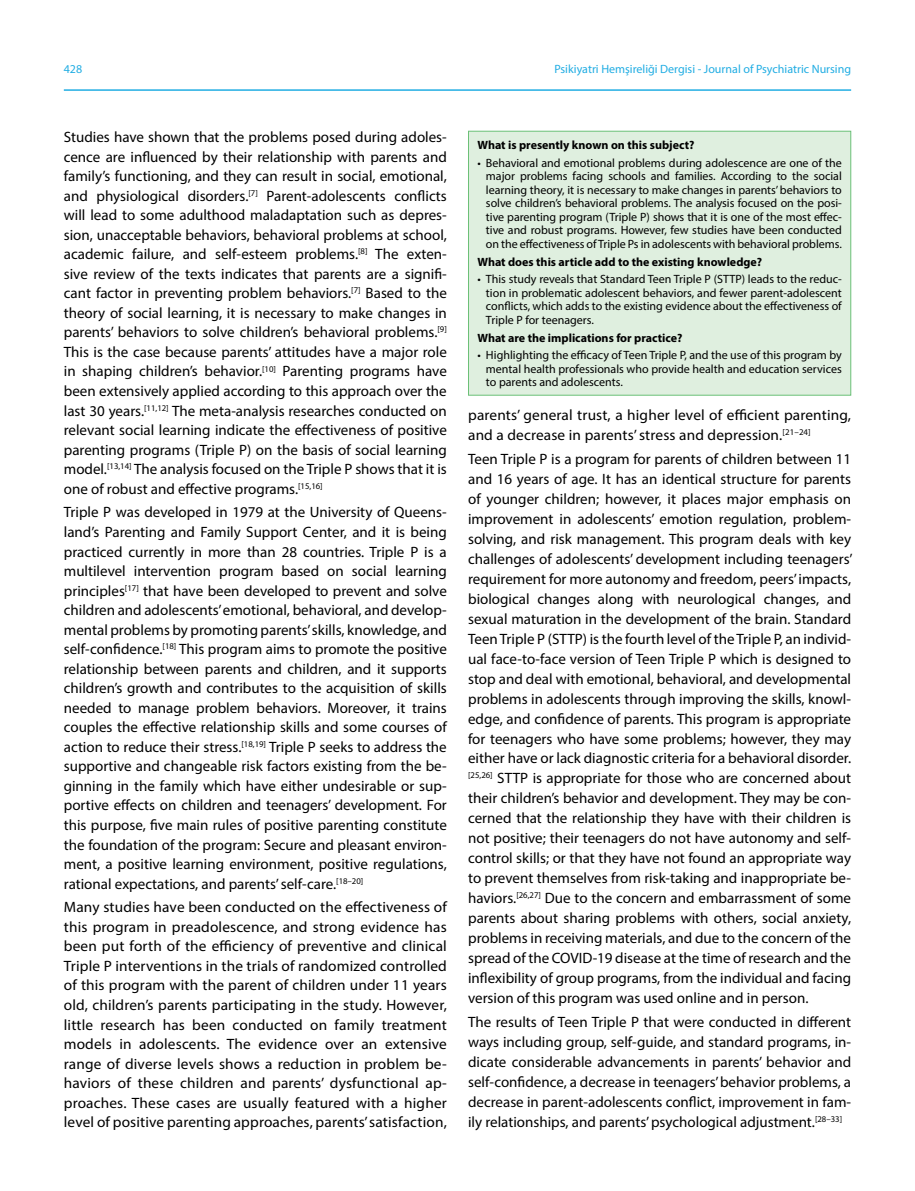
<style>
.page{position:relative;width:915px;height:1191px;background:#fff}
.page>*{position:absolute;margin:0;border:0;box-sizing:border-box;transform-origin:0 0}
.t1{font:15px/19.5px "Myriad Pro";color:#000;text-align:justify}
.t2{font:12px/13.5px "Myriad Pro";color:#000;text-align:justify}
.t3{font:700 12px "Myriad Pro";color:#000}
.t4{font:12px "Myriad Pro";color:#21ade3}
</style>
<div class="page">
<hr style="left:64px;top:89px;width:786px;height:2px;background:#21ade3">
<div style="left:468px;top:131px;width:382px;height:264px;background:#dfefdf;border:1px solid #6bc077"></div>
<p class="t4" style="left:64px;top:61px;width:20px">428</p>
<p class="t4" style="left:554px;top:61px;width:298px">Psikiyatri Hemşireliği Dergisi - Journal of Psychiatric Nursing</p>
<p class="t1" style="left:64px;top:127px;width:384px">Studies have shown that the problems posed during adoles&shy;cence are influenced by their relationship with parents and family’s functioning, and they can result in social, emotional, and physiological disorders.<sup>[7]</sup> Parent-adolescents conflicts will lead to some adulthood maladaptation such as depres&shy;sion, unacceptable behaviors, behavioral problems at school, academic failure, and self-esteem problems.<sup>[8]</sup> The exten&shy;sive review of the texts indicates that parents are a signifi&shy;cant factor in preventing problem behaviors.<sup>[7]</sup> Based to the theory of social learning, it is necessary to make changes in parents’ behaviors to solve children’s behavioral problems.<sup>[9] </sup>This is the case because parents’ attitudes have a major role in shaping children’s behavior.<sup>[10]</sup> Parenting programs have been extensively applied according to this approach over the last 30 years.<sup>[11,12]</sup> The meta-analysis researches conducted on relevant social learning indicate the effectiveness of positive parenting programs (Triple P) on the basis of social learning model.<sup>[13,14]</sup> The analysis focused on the Triple P shows that it is one of robust and effective programs.<sup>[15,16]</sup></p>
<p class="t1" style="left:64px;top:502px;width:384px">Triple P was developed in 1979 at the University of Queens&shy;land’s Parenting and Family Support Center, and it is being practiced currently in more than 28 countries. Triple P is a multilevel intervention program based on social learning principles<sup>[17]</sup> that have been developed to prevent and solve children and adolescents’ emotional, behavioral, and develop&shy;mental problems by promoting parents’ skills, knowledge, and self-confidence.<sup>[18]</sup> This program aims to promote the positive relationship between parents and children, and it supports children’s growth and contributes to the acquisition of skills needed to manage problem behaviors. Moreover, it trains couples the effective relationship skills and some courses of action to reduce their stress.<sup>[18,19]</sup> Triple P seeks to address the supportive and changeable risk factors existing from the be&shy;ginning in the family which have either undesirable or sup&shy;portive effects on children and teenagers’ development. For this purpose, five main rules of positive parenting constitute the foundation of the program: Secure and pleasant environ&shy;ment, a positive learning environment, positive regulations, rational expectations, and parents’ self-care.<sup>[18–20]</sup></p>
<p class="t1" style="left:64px;top:897px;width:384px">Many studies have been conducted on the effectiveness of this program in preadolescence, and strong evidence has been put forth of the efficiency of preventive and clinical Triple P interventions in the trials of randomized controlled of this program with the parent of children under 11 years old, children’s parents participating in the study. However, little research has been conducted on family treatment models in adolescents. The evidence over an extensive range of diverse levels shows a reduction in problem be&shy;haviors of these children and parents’ dysfunctional ap&shy;proaches. These cases are usually featured with a higher level of positive parenting approaches, parents’ satisfaction,</p>
<p class="t3" style="left:477px;top:137px;width:218px">What is presently known on this subject?</p>
<p class="t2" style="left:486px;top:156px;width:357px;text-indent:-9px">• Behavioral and emotional problems during adolescence are one of the major problems facing schools and families. According to the social learning theory, it is necessary to make changes in parents’ behaviors to solve children’s behavioral problems. The analysis focused on the posi&shy;tive parenting program (Triple P) shows that it is one of the most effec&shy;tive and robust programs. However, few studies have been conducted on the effectiveness of Triple Ps in adolescents with behavioral problems.</p>
<p class="t3" style="left:477px;top:254px;width:286px">What does this article add to the existing knowledge?</p>
<p class="t2" style="left:486px;top:272px;width:357px;text-indent:-9px">• This study reveals that Standard Teen Triple P (STTP) leads to the reduc&shy;tion in problematic adolescent behaviors, and fewer parent-adolescent conflicts, which adds to the existing evidence about the effectiveness of Triple P for teenagers.</p>
<p class="t3" style="left:477px;top:330px;width:206px">What are the implications for practice?</p>
<p class="t2" style="left:486px;top:348px;width:357px;text-indent:-9px">• Highlighting the efficacy of Teen Triple P, and the use of this program by mental health professionals who provide health and education services to parents and adolescents.</p>
<p class="t1" style="left:468px;top:404px;width:384px;line-height:20px">parents’ general trust, a higher level of efficient parenting, and a decrease in parents’ stress and depression.<sup>[21–24]</sup></p>
<p class="t1" style="left:468px;top:448px;width:385px;line-height:20px">Teen Triple P is a program for parents of children between 11 and 16 years of age. It has an identical structure for parents of younger children; however, it places major emphasis on improvement in adolescents’ emotion regulation, problem&shy;solving, and risk management. This program deals with key challenges of adolescents’ development including teenagers’ requirement for more autonomy and freedom, peers’ impacts, biological changes along with neurological changes, and sexual maturation in the development of the brain. Standard Teen Triple P (STTP) is the fourth level of the Triple P, an individ&shy;ual face-to-face version of Teen Triple P which is designed to stop and deal with emotional, behavioral, and developmental problems in adolescents through improving the skills, knowl&shy;edge, and confidence of parents. This program is appropriate for teenagers who have some problems; however, they may either have or lack diagnostic criteria for a behavioral disorder. <sup>[25,26]</sup> STTP is appropriate for those who are concerned about their children’s behavior and development. They may be con&shy;cerned that the relationship they have with their children is not positive; their teenagers do not have autonomy and self&shy;control skills; or that they have not found an appropriate way to prevent themselves from risk-taking and inappropriate be&shy;haviors.<sup>[26,27]</sup> Due to the concern and embarrassment of some parents about sharing problems with others, social anxiety, problems in receiving materials, and due to the concern of the spread of the COVID-19 disease at the time of research and the inflexibility of group programs, from the individual and facing version of this program was used online and in person.</p>
<p class="t1" style="left:468px;top:1012px;width:384px;line-height:20px">The results of Teen Triple P that were conducted in different ways including group, self-guide, and standard programs, in&shy;dicate considerable advancements in parents’ behavior and self-confidence, a decrease in teenagers’ behavior problems, a decrease in parent-adolescents conflict, improvement in fam&shy;ily relationships, and parents’ psychological adjustment.<sup>[28–33]</sup></p>
</div>
